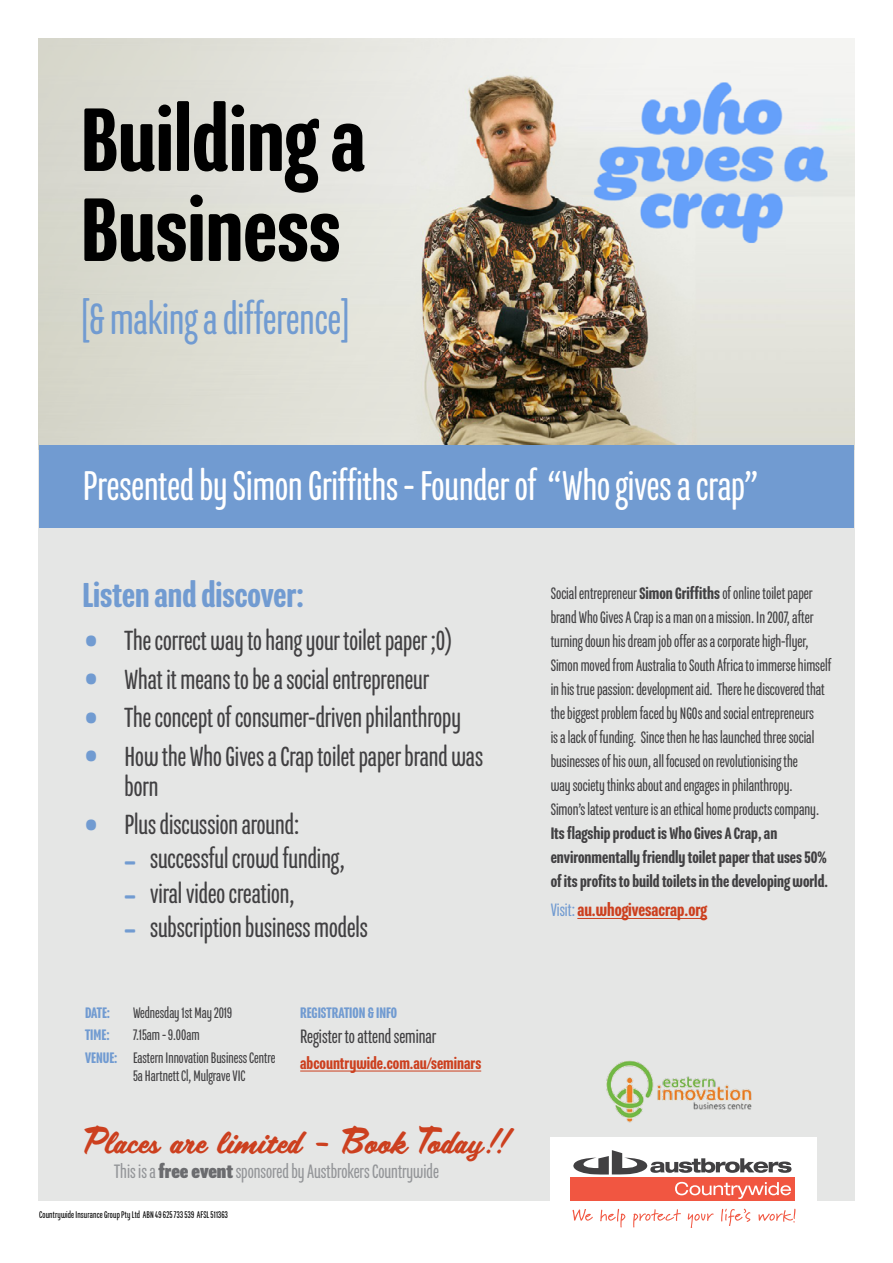
<style>
.page{position:relative;width:893px;height:1263px;background:#fff}
.page>*{position:absolute;margin:0;border:0;box-sizing:border-box;transform-origin:0 0}
.t1{font:500 97.5px/90px "Program Nar OT";color:#000}
.t2{font:47.4px "Program Nar OT";color:#719bd1}
.t3{font:45px "Program Nar OT";color:#fff}
.t4{font:500 37.5px "Program Nar OT";color:#719bd1}
.t5{font:33px "Scriptorama JF Tradeshow";color:#cc401f}
.t6{font:30px/30px "Program Nar OT";color:#414042}
.t7{font:21px "Program Nar OT";color:#939598}
.t8{font:21px "Program Nar OT";color:#414042}
.t9{font:500 19.5px "Program Nar OT";color:#cc401f}
.t10{font:18px/24px "Program Nar OT";color:#414042}
.t11{font:500 18px/24px "Program Nar OT";color:#414042}
.t12{font:500 18px "Program Nar OT";color:#cc401f}
.t13{font:16.5px/22.2px "Program Nar OT";color:#414042}
.t14{font:500 16.5px "Program Nar OT";color:#719bd1}
.t15{font:10.5px "Program Nar OT";letter-spacing:.015em;color:#000}
.s1{font-family:"Open Sans";font-weight:300;font-stretch:condensed;font-size:46.5px;color:#719bd1}
.s2{font-family:"Program OT";font-size:46.5px;color:#719bd1}
.s3{font-weight:500;color:#719bd1}
.s4{font-weight:900;color:#6b6c6f}
.s5{font-weight:500}
.s6{font-weight:400;color:#719bd1}
</style>
<div class="page">
<img style="left:38px;top:38px;width:817px;height:413px">
<div style="left:38px;top:451px;width:817px;height:749px;background:#e5e6e5"></div>
<img style="left:606px;top:1060px;width:146px;height:63px">
<div style="left:39px;top:445px;width:815px;height:83px;background:#719bd1"></div>
<hr style="left:300px;top:1071px;width:181px;height:1px;background:#cc401f">
<hr style="left:577px;top:918px;width:130px;height:1px;background:#cc401f">
<div style="left:550px;top:1137px;width:266px;height:83px;background:#fff"></div>
<div style="left:571px;top:1177px;width:224px;height:23px;background:#f15641"></div>
<svg style="left:573px;top:1150px;width:218px;height:24px"></svg>
<svg style="left:675px;top:1182px;width:116px;height:17px"></svg>
<svg style="left:572px;top:1209px;width:21px;height:12px"></svg>
<svg style="left:600px;top:1209px;width:25px;height:18px"></svg>
<svg style="left:758px;top:1209px;width:37px;height:13px"></svg>
<svg style="left:633px;top:1209px;width:48px;height:18px"></svg>
<svg style="left:688px;top:1213px;width:26px;height:15px"></svg>
<svg style="left:721px;top:1208px;width:29px;height:18px"></svg>
<h1 class="t1" style="left:81px;top:95px;width:286px">Building a<br>Business</h1>
<h2 class="t2" style="left:81px;top:294px;width:271px">[&amp; making a difference]</h2>
<h3 class="t3" style="left:83px;top:462px;width:677px">Presented by Simon Griffiths - Founder of “Who gives a crap”</h3>
<h3 class="t4" style="left:82px;top:575px;width:223px">Listen and discover:</h3>
<h3 class="t6" style="left:82px;top:626px;width:371px"><span class="s1">•</span> The correct way to hang your toilet paper ;0)</h3>
<h3 class="t6" style="left:82px;top:664px;width:348px"><span class="s1">•</span> What it means to be a social entrepreneur</h3>
<h3 class="t6" style="left:82px;top:703px;width:380px"><span class="s1">•</span> The concept of consumer-driven philanthropy</h3>
<h3 class="t6" style="left:124px;top:741px;width:360px;text-indent:-42px"><span class="s1">•</span> How the Who Gives a Crap toilet paper brand was born</h3>
<h3 class="t6" style="left:82px;top:810px;width:218px"><span class="s1">•</span> Plus discussion around:</h3>
<h3 class="t6" style="left:123px;top:844px;width:223px"><span class="s2">-</span> successful crowd funding,</h3>
<h3 class="t6" style="left:123px;top:878px;width:173px"><span class="s2">-</span> viral video creation,</h3>
<h3 class="t6" style="left:123px;top:913px;width:246px"><span class="s2">-</span> subscription business models</h3>
<p class="t14" style="left:85px;top:1004px;width:27px">DATE:</p>
<p class="t13" style="left:133px;top:1002px;width:101px">Wednesday 1st May 2019</p>
<p class="t14" style="left:85px;top:1026px;width:26px">TIME:</p>
<p class="t13" style="left:85px;top:1024px;width:192px;text-indent:48px">7.15am - 9.00am<br><span class="s3">VENUE:</span> Eastern Innovation Business Centre</p>
<p class="t13" style="left:133px;top:1064px;width:114px">5a Hartnett Cl, Mulgrave VIC</p>
<p class="t14" style="left:300px;top:1004px;width:98px">REGISTRATION &amp; INFO</p>
<p class="t8" style="left:300px;top:1026px;width:138px">Register to attend seminar</p>
<p class="t12" style="left:300px;top:1053px;width:183px">abcountrywide.com.au/seminars</p>
<h3 class="t5" style="left:83px;top:1117px;width:432px">Places are limited - Book Today!!</h3>
<p class="t7" style="left:114px;top:1161px;width:326px">This is a <span class="s4">free event</span> sponsored by Austbrokers Countrywide</p>
<p class="t15" style="left:39px;top:1209px;width:190px">Countrywide Insurance Group Pty Ltd ABN 49 625 733 539 AFSL 511363</p>
<p class="t10" style="left:551px;top:581px;width:282px">Social entrepreneur <span class="s5">Simon Griffiths</span> of online toilet paper brand Who Gives A Crap is a man on a mission. In 2007, after turning down his dream job offer as a corporate high-flyer, Simon moved from Australia to South Africa to immerse himself in his true passion: development aid. There he discovered that the biggest problem faced by NGOs and social entrepreneurs<br>is a lack of funding. Since then he has launched three social businesses of his own, all focused on revolutionising the<br>way society thinks about and engages in philanthropy.<br>Simon’s latest venture is an ethical home products company.</p>
<p class="t11" style="left:551px;top:821px;width:279px">Its flagship product is Who Gives A Crap, an environmentally friendly toilet paper that uses 50% of its profits to build toilets in the developing world.</p>
<p class="t9" style="left:551px;top:899px;width:158px"><span class="s6">Visit:</span> au.whogivesacrap.org</p>
</div>
